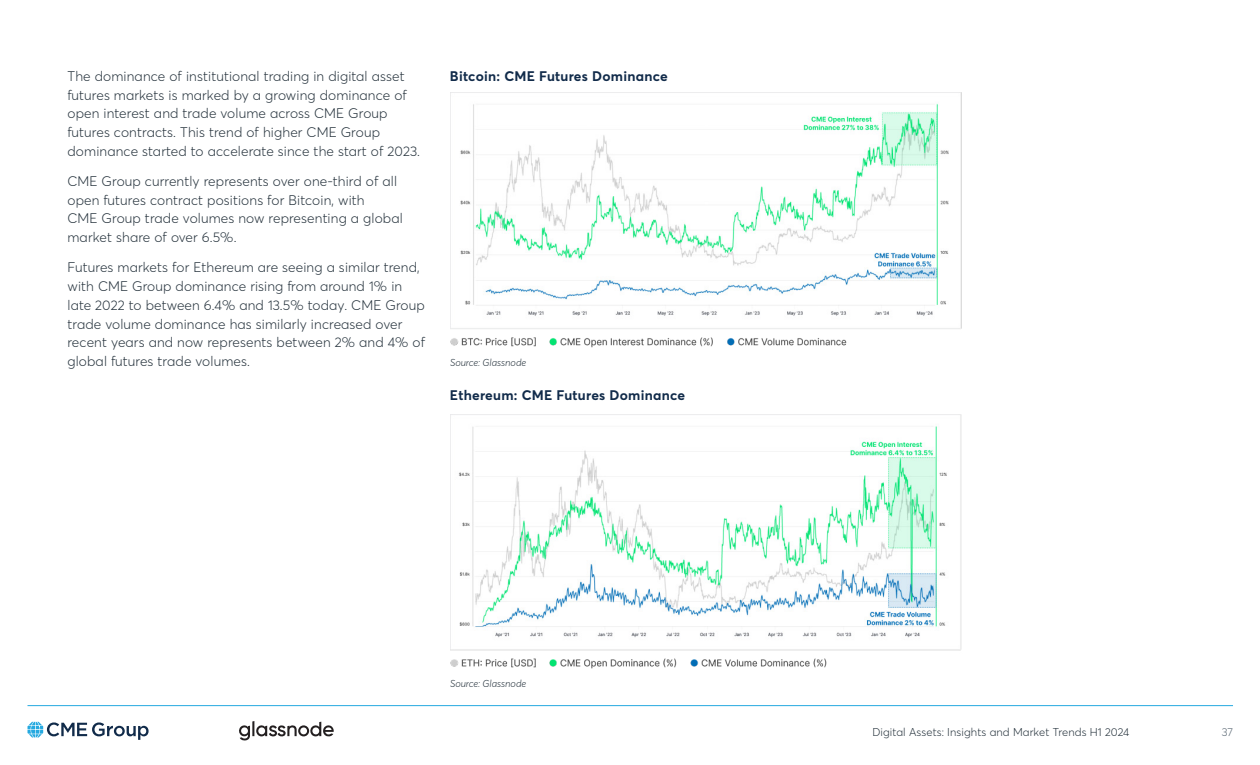
<style>
.page{position:relative;width:1260px;height:765px;background:#fff}
.page>*{position:absolute;margin:0;border:0;box-sizing:border-box;transform-origin:0 0}
.t1{font:300 13.75px/18.8px "Averta";letter-spacing:.01em;color:#25323c}
.t2{font:700 13.75px "Averta";letter-spacing:.02em;color:#112b4a}
.t3{font:300 11.25px "Averta";letter-spacing:.01em;color:#25323c}
.t4{font:300 11.25px "Averta";color:#5a6874}
.t5{font:italic 300 10px "Averta";color:#25323c}
</style>
<div class="page">
<hr style="left:28px;top:705px;width:1205px;height:1px;background:#25a9e0">
<img style="left:450px;top:92px;width:512px;height:255px">
<img style="left:450px;top:414px;width:512px;height:255px">
<svg style="left:28px;top:722px;width:121px;height:18px"></svg>
<svg style="left:239px;top:721px;width:95px;height:20px"></svg>
<p class="t1" style="left:68px;top:66px;width:354px">The dominance of institutional trading in digital asset futures markets is marked by a growing dominance of open interest and trade volume across CME Group futures contracts. This trend of higher CME Group dominance started to accelerate since the start of 2023.</p>
<p class="t1" style="left:68px;top:171px;width:337px">CME Group currently represents over one-third of all open futures contract positions for Bitcoin, with<br>CME Group trade volumes now representing a global market share of over 6.5%.</p>
<p class="t1" style="left:68px;top:257px;width:359px">Futures markets for Ethereum are seeing a similar trend, with CME Group dominance rising from around 1% in late 2022 to between 6.4% and 13.5% today. CME Group trade volume dominance has similarly increased over recent years and now represents between 2% and 4% of global futures trade volumes.</p>
<p class="t2" style="left:450px;top:66px;width:219px">Bitcoin: CME Futures Dominance</p>
<p class="t5" style="left:450px;top:355px;width:78px">Source: Glassnode</p>
<p class="t2" style="left:450px;top:385px;width:237px">Ethereum: CME Futures Dominance</p>
<p class="t5" style="left:450px;top:677px;width:78px">Source: Glassnode</p>
<p class="t3" style="left:872px;top:725px;width:259px">Digital Assets: Insights and Market Trends H1 2024</p>
<p class="t4" style="left:1222px;top:725px;width:13px">37</p>
</div>
